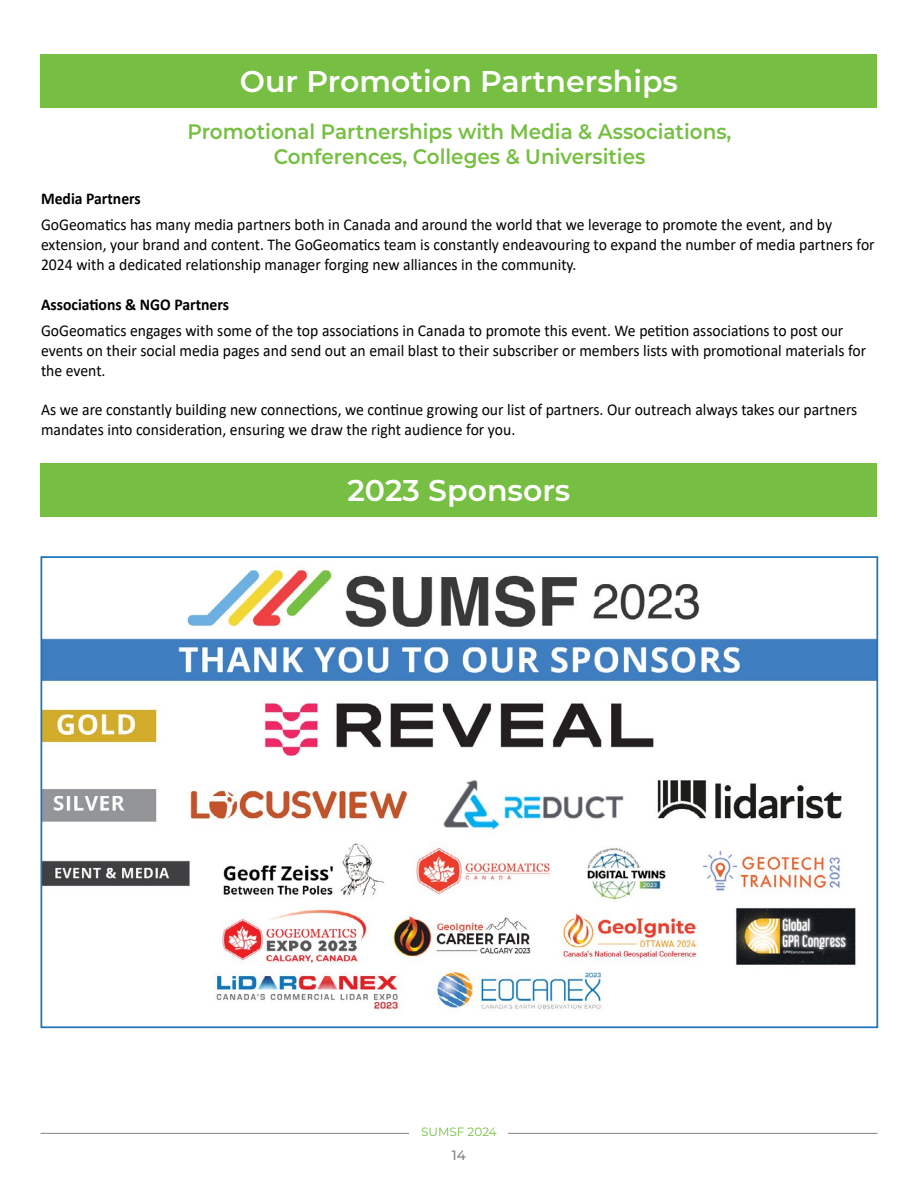
<style>
.page{position:relative;width:918px;height:1188px;background:#fff}
.page>*{position:absolute;margin:0;border:0;box-sizing:border-box;transform-origin:0 0}
.t1{font:600 30px "Montserrat";color:#fff}
.t2{font:600 21px/25.2px "Montserrat";color:#76bf43;text-align:center;scale:.95 1}
.t3{font:16.5px/19.8px "Calibri";color:#000;scale:.95 1}
.t4{font:700 16.5px "Calibri";color:#000;scale:.95 1}
.t5{font:500 13.5px "Montserrat";color:#808285}
.t6{font:12px "Montserrat";color:#76bf43}
</style>
<div class="page">
<hr style="left:40px;top:1133px;width:838px;height:1px;background:#808285">
<div style="left:410px;top:1125px;width:98px;height:20px;background:#fff"></div>
<div style="left:40px;top:54px;width:838px;height:54px;background:#76bf43"></div>
<div style="left:40px;top:463px;width:838px;height:54px;background:#76bf43"></div>
<img style="left:44px;top:568px;width:831px;height:442px">
<h1 class="t1" style="left:240px;top:60px;width:440px">Our Promotion Partnerships</h1>
<p class="t2" style="left:188px;top:118px;width:574px">Promotional Partnerships with Media &amp; Associations,<br>Conferences, Colleges &amp; Universities</p>
<p class="t4" style="left:41px;top:187px;width:107px">Media Partners</p>
<p class="t3" style="left:41px;top:215px;width:879px">GoGeomatics has many media partners both in Canada and around the world that we leverage to promote the event, and by extension, your brand and content. The GoGeomatics team is constantly endeavouring to expand the number of media partners for<br>2024 with a dedicated relationship manager forging new alliances in the community.</p>
<p class="t4" style="left:41px;top:293px;width:199px">Associations &amp; NGO Partners</p>
<p class="t3" style="left:41px;top:320px;width:870px">GoGeomatics engages with some of the top associations in Canada to promote this event. We petition associations to post our events on their social media pages and send out an email blast to their subscriber or members lists with promotional materials for the event.</p>
<p class="t3" style="left:41px;top:400px;width:861px">As we are constantly building new connections, we continue growing our list of partners. Our outreach always takes our partners mandates into consideration, ensuring we draw the right audience for you.</p>
<h1 class="t1" style="left:348px;top:469px;width:224px">2023 Sponsors</h1>
<p class="t6" style="left:421px;top:1124px;width:77px">SUMSF 2024</p>
<p class="t5" style="left:452px;top:1146px;width:16px">14</p>
</div>
